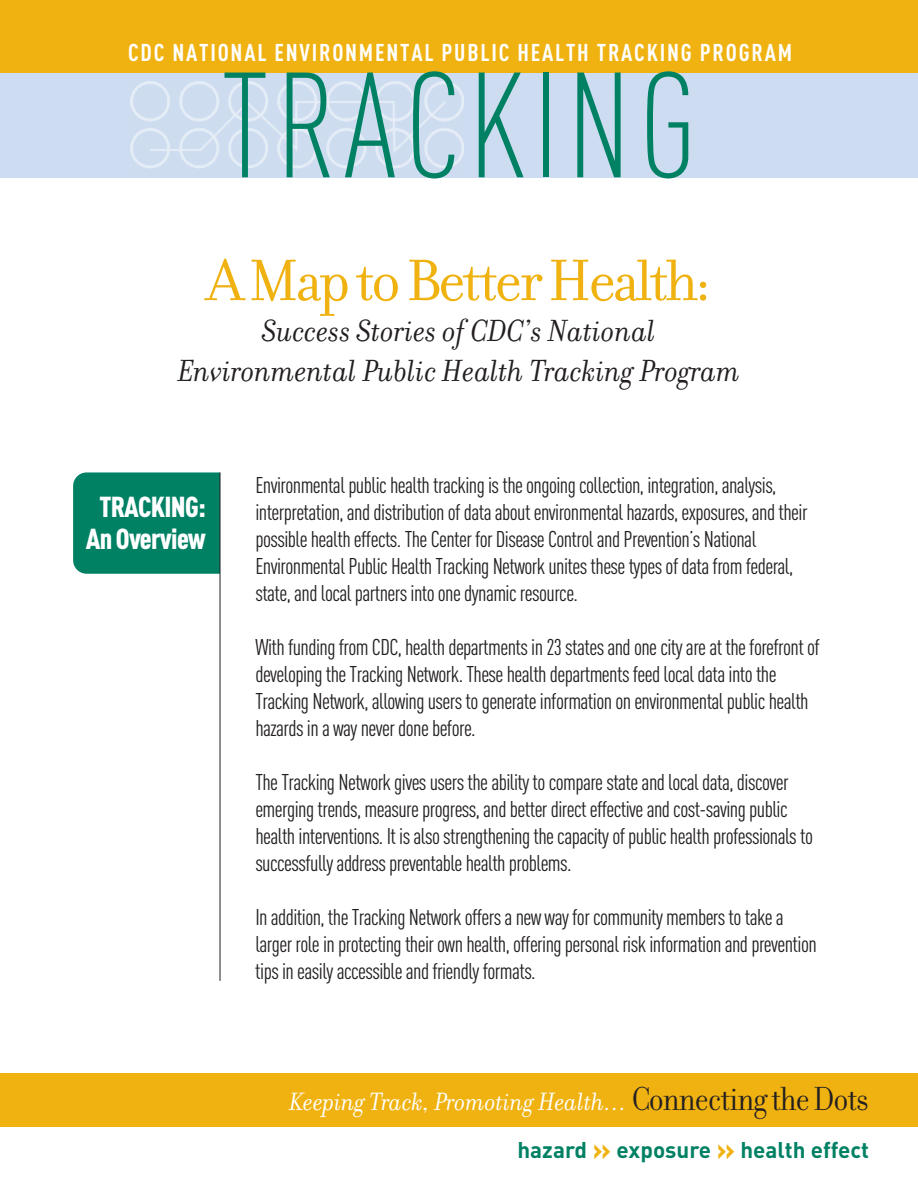
<style>
.page{position:relative;width:918px;height:1188px;background:#fff}
.page>*{position:absolute;margin:0;border:0;box-sizing:border-box;transform-origin:0 0}
.t1{font:300 147.15px "DIN Cond";letter-spacing:.05em;color:#008164}
.t2{font:63px "Filosofia";letter-spacing:-.05em;color:#efb211}
.t3{font:italic 33px/40.5px "Filosofia";color:#231f20;text-align:center}
.t4{font:900 28.5px/31.5px "DIN Cond";letter-spacing:-.025em;color:#fff;text-align:center}
.t5{font:italic 27px "Filosofia";letter-spacing:-.005em;color:#fff}
.t6{font:700 24px "DIN Cond";letter-spacing:.075em;color:#fff}
.t7{font:22.5px/27px "DIN Cond";letter-spacing:-.025em;color:#231f20}
.t8{font:700 22.5px "DIN";color:#008164}
.s1{font-family:"Filosofia Grand";font-style:normal;font-size:36px;color:#231f20}
.s2{font-size:30px;color:#efb211}
</style>
<div class="page">
<div style="left:0;top:0;width:918px;height:76px;background:#efb211"></div>
<div style="left:0;top:73px;width:918px;height:104px;background:#cddcf0"></div>
<img style="left:130px;top:82px;width:334px;height:87px">
<div style="left:0;top:1073px;width:918px;height:53px;background:#efb211"></div>
<div style="left:73px;top:472px;width:169px;height:102px;background:#008164;border-radius:14px"></div>
<div style="left:220px;top:469px;width:41px;height:163px;background:#fff"></div>
<hr style="left:220px;top:472px;width:1px;height:509px;background:#231f20">
<p class="t6" style="left:128px;top:44px;width:666px">CDC NATIONAL ENVIRONMENTAL PUBLIC HEALTH TRACKING PROGRAM</p>
<h1 class="t1" style="left:221px;top:73px;width:477px">TRACKING</h1>
<h2 class="t2" style="left:207px;top:242px;width:506px">AMaptoBetterHealth:</h2>
<h3 class="t3" style="left:178px;top:309px;width:564px">Success Stories of CDC’s National<br>Environmental Public Health Tracking Program</h3>
<p class="t4" style="left:86px;top:494px;width:121px">TRACKING:<br>AnOverview</p>
<p class="t7" style="left:255px;top:473px;width:554px">Environmental public health tracking is the ongoing collection, integration, analysis, interpretation, and distribution of data about environmental hazards, exposures, and their possible health effects. The Center for Disease Control and Prevention’s National Environmental Public Health Tracking Network unites these types of data from federal, state, and local partners into one dynamic resource.</p>
<p class="t7" style="left:255px;top:635px;width:566px">With funding from CDC, health departments in 23 states and one city are at the forefront of developing the Tracking Network. These health departments feed local data into the Tracking Network, allowing users to generate information on environmental public health hazards in a way never done before.</p>
<p class="t7" style="left:255px;top:770px;width:559px">The Tracking Network gives users the ability to compare state and local data, discover emerging trends, measure progress, and better direct effective and cost-saving public health interventions. It is also strengthening the capacity of public health professionals to successfully address preventable health problems.</p>
<p class="t7" style="left:255px;top:905px;width:563px">In addition, the Tracking Network offers a new way for community members to take a larger role in protecting their own health, offering personal risk information and prevention tips in easily accessible and friendly formats.</p>
<p class="t5" style="left:289px;top:1085px;width:581px">Keeping Track, Promoting Health… <span class="s1">ConnectingtheDots</span></p>
<p class="t8" style="left:518px;top:1137px;width:353px">hazard <span class="s2">»</span> exposure <span class="s2">»</span> health effect</p>
</div>
